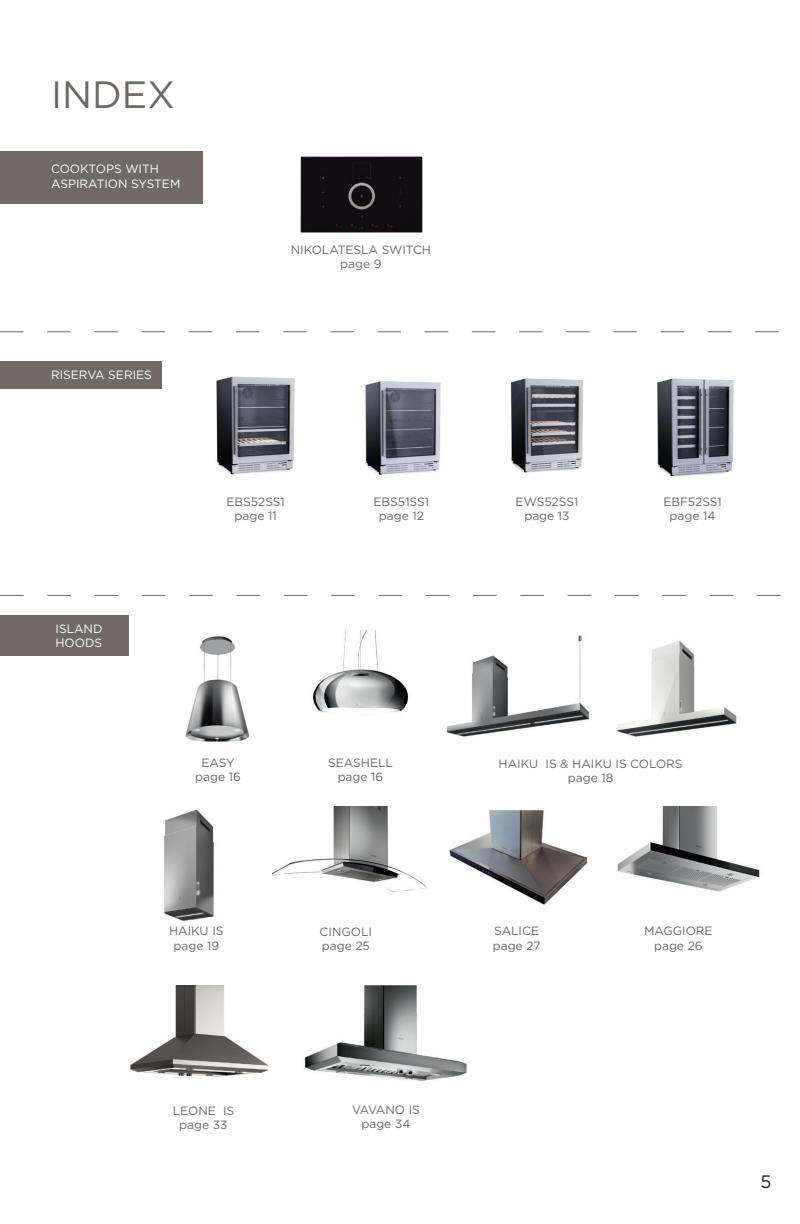
<style>
.page{position:relative;width:800px;height:1224px;background:#fff}
.page>*{position:absolute;margin:0;border:0;box-sizing:border-box;transform-origin:0 0}
.TÍTULOS{font:38px "Gotham";color:#6e6863}
.t1{font:18px "Gotham";color:#231f20}
.contenido_principal{font:12px "Gotham";color:#6e6863}
.contenido_principal-2{font:12px/14.4px "Gotham";color:#fff}
.Título_de_producto{font:12px "Gotham";color:#6e6863}
.contenido_principal-3{font:12px "Gotham";letter-spacing:-.05em;color:#6e6863}
</style>
<div class="page">
<div style="left:1px;top:151px;width:202px;height:52px;background:#716964"></div>
<div style="left:0;top:361px;width:162px;height:28px;background:#716964"></div>
<svg style="left:0;top:331px;width:779px;height:1px"></svg>
<svg style="left:0;top:595px;width:781px;height:1px"></svg>
<div style="left:0;top:615px;width:128px;height:41px;background:#716964"></div>
<img style="left:300px;top:156px;width:123px;height:77px">
<img style="left:216px;top:376px;width:79px;height:99px">
<img style="left:365px;top:381px;width:76px;height:94px">
<img style="left:510px;top:378px;width:73px;height:95px">
<img style="left:657px;top:378px;width:77px;height:99px">
<img style="left:185px;top:636px;width:65px;height:106px">
<img style="left:312px;top:631px;width:96px;height:82px">
<img style="left:617px;top:641px;width:120px;height:96px">
<img style="left:446px;top:635px;width:144px;height:102px">
<img style="left:617px;top:806px;width:143px;height:86px">
<img style="left:449px;top:810px;width:137px;height:95px">
<img style="left:130px;top:986px;width:139px;height:91px">
<img style="left:304px;top:986px;width:163px;height:95px">
<img style="left:272px;top:806px;width:155px;height:87px">
<img style="left:164px;top:809px;width:50px;height:112px">
<p class="TÍTULOS" style="left:51px;top:71px;width:125px">INDEX</p>
<p class="contenido_principal-2" style="left:51px;top:162px;width:109px">COOKTOPS WITH</p>
<p class="contenido_principal-2" style="left:51px;top:176px;width:131px">ASPIRATION SYSTEM</p>
<p class="contenido_principal-2" style="left:51px;top:367px;width:102px">RISERVA SERIES</p>
<p class="contenido_principal" style="left:291px;top:242px;width:142px">NIKOLATESLA SWITCH</p>
<p class="contenido_principal" style="left:340px;top:257px;width:43px">page 9</p>
<p class="contenido_principal-2" style="left:55px;top:621px;width:48px">ISLAND<br>HOODS</p>
<p class="contenido_principal" style="left:226px;top:494px;width:60px">EBS52SS1</p>
<p class="contenido_principal" style="left:234px;top:508px;width:44px">page 11</p>
<p class="Título_de_producto" style="left:373px;top:494px;width:57px">EBS51SS1</p>
<p class="contenido_principal" style="left:379px;top:508px;width:47px">page 12</p>
<p class="contenido_principal" style="left:201px;top:755px;width:35px">EASY</p>
<p class="contenido_principal" style="left:195px;top:769px;width:47px">page 16</p>
<p class="contenido_principal" style="left:328px;top:755px;width:66px">SEASHELL</p>
<p class="contenido_principal" style="left:337px;top:769px;width:47px">page 16</p>
<p class="contenido_principal" style="left:169px;top:923px;width:56px">HAIKU IS</p>
<p class="contenido_principal" style="left:173px;top:938px;width:47px">page 19</p>
<p class="contenido_principal" style="left:319px;top:924px;width:54px">CINGOLI</p>
<p class="contenido_principal" style="left:322px;top:938px;width:50px">page 25</p>
<p class="contenido_principal" style="left:173px;top:1103px;width:63px">LEONE IS</p>
<p class="contenido_principal" style="left:179px;top:1117px;width:50px">page 33</p>
<p class="contenido_principal-3" style="left:352px;top:1102px;width:69px">VAVANO IS</p>
<p class="contenido_principal" style="left:361px;top:1116px;width:50px">page 34</p>
<p class="Título_de_producto" style="left:515px;top:494px;width:64px">EWS52SS1</p>
<p class="contenido_principal" style="left:524px;top:508px;width:47px">page 13</p>
<p class="Título_de_producto" style="left:663px;top:494px;width:60px">EBF52SS1</p>
<p class="contenido_principal" style="left:669px;top:508px;width:47px">page 14</p>
<p class="contenido_principal" style="left:498px;top:756px;width:185px">HAIKU IS &amp; HAIKU IS COLORS</p>
<p class="contenido_principal" style="left:567px;top:770px;width:47px">page 18</p>
<p class="contenido_principal" style="left:494px;top:923px;width:46px">SALICE</p>
<p class="contenido_principal" style="left:492px;top:938px;width:49px">page 27</p>
<p class="contenido_principal" style="left:644px;top:923px;width:70px">MAGGIORE</p>
<p class="contenido_principal" style="left:654px;top:938px;width:50px">page 26</p>
<h2 class="t1" style="left:760px;top:1170px;width:13px">5</h2>
</div>
